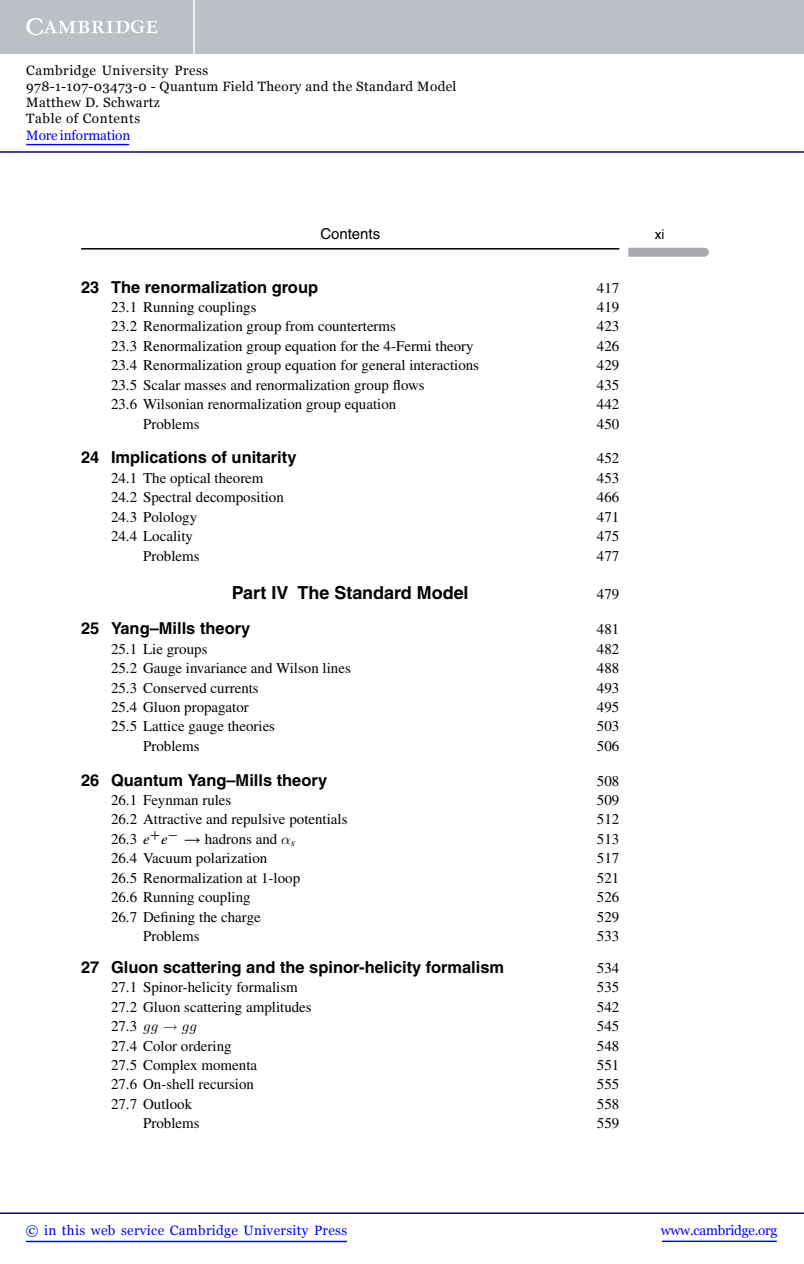
<style>
.page{position:relative;width:804px;height:1264px;background:#fff}
.page>*{position:absolute;margin:0;border:0;box-sizing:border-box;transform-origin:0 0}
.t1{font:700 18px "Helvetica";color:#000}
.t2{font:700 16.5px "Helvetica";color:#000}
.t3{font:15px "Times";color:#000}
.t4{font:15px "Helvetica";color:#000}
.t5{font:13.5px/16.2px "Georgia";letter-spacing:.025em;color:#000}
.t6{font:13.5px "Georgia";letter-spacing:.025em;color:#0000f1}
.t7{font:13.5px "Georgia";letter-spacing:-.015em;color:#0000f1}
.t8{font:13.5px "Georgia";letter-spacing:-.01em;color:#0000f1}
.t9{font:13.5px "Helvetica";color:#000}
.s1{font-style:italic}
.s2{font-family:"CMBSY10"}
.s3{font-family:"CMMI10"}
.s4{font-family:"CMSY10"}
</style>
<div class="page">
<hr style="left:81px;top:248px;width:538px;height:1px;background:#000">
<svg style="left:628px;top:248px;width:81px;height:9px"></svg>
<div style="left:0;top:0;width:804px;height:54px;background:#bac0c6"></div>
<svg style="left:26px;top:18px;width:132px;height:17px"></svg>
<hr style="left:193px;top:0;width:2px;height:54px;background:#fff">
<hr style="left:0;top:151px;width:804px;height:2px;background:#150666">
<hr style="left:662px;top:1240px;width:114px;height:2px;background:#0000f1">
<hr style="left:0;top:1212px;width:804px;height:1px;background:#150666">
<hr style="left:26px;top:1240px;width:321px;height:2px;background:#0000f1">
<hr style="left:26px;top:144px;width:103px;height:1px;background:#0000f1">
<p class="t5" style="left:26px;top:62px;width:431px">Cambridge University Press<br>978-1-107-03473-0 - Quantum Field Theory and the Standard Model<br>Matthew D. Schwartz<br>Table of Contents</p>
<p class="t8" style="left:26px;top:127px;width:105px">More information</p>
<p class="t4" style="left:320px;top:228px;width:61px">Contents</p>
<p class="t9" style="left:655px;top:229px;width:11px">xi</p>
<p class="t2" style="left:81px;top:281px;width:238px">23 The renormalization group</p>
<p class="t3" style="left:597px;top:282px;width:24px">417</p>
<p class="t3" style="left:111px;top:301px;width:147px">23.1 Running couplings</p>
<p class="t3" style="left:597px;top:301px;width:24px">419</p>
<p class="t3" style="left:111px;top:321px;width:286px">23.2 Renormalization group from counterterms</p>
<p class="t3" style="left:597px;top:321px;width:24px">423</p>
<p class="t3" style="left:111px;top:340px;width:364px">23.3 Renormalization group equation for the 4-Fermi theory</p>
<p class="t3" style="left:597px;top:340px;width:24px">426</p>
<p class="t3" style="left:111px;top:360px;width:369px">23.4 Renormalization group equation for general interactions</p>
<p class="t3" style="left:597px;top:360px;width:24px">429</p>
<p class="t3" style="left:111px;top:379px;width:315px">23.5 Scalar masses and renormalization group flows</p>
<p class="t3" style="left:597px;top:379px;width:24px">435</p>
<p class="t3" style="left:111px;top:399px;width:287px">23.6 Wilsonian renormalization group equation</p>
<p class="t3" style="left:597px;top:399px;width:24px">442</p>
<p class="t3" style="left:143px;top:418px;width:58px">Problems</p>
<p class="t3" style="left:597px;top:418px;width:24px">450</p>
<p class="t2" style="left:81px;top:451px;width:217px">24 Implications of unitarity</p>
<p class="t3" style="left:597px;top:453px;width:24px">452</p>
<p class="t3" style="left:111px;top:472px;width:154px">24.1 The optical theorem</p>
<p class="t3" style="left:597px;top:472px;width:24px">453</p>
<p class="t3" style="left:111px;top:492px;width:174px">24.2 Spectral decomposition</p>
<p class="t3" style="left:597px;top:492px;width:24px">466</p>
<p class="t3" style="left:111px;top:511px;width:88px">24.3 Polology</p>
<p class="t3" style="left:597px;top:511px;width:24px">471</p>
<p class="t3" style="left:111px;top:530px;width:83px">24.4 Locality</p>
<p class="t3" style="left:597px;top:530px;width:24px">475</p>
<p class="t3" style="left:143px;top:550px;width:58px">Problems</p>
<p class="t3" style="left:597px;top:550px;width:24px">477</p>
<p class="t1" style="left:232px;top:586px;width:238px">Part IV The Standard Model</p>
<p class="t3" style="left:597px;top:589px;width:24px">479</p>
<p class="t2" style="left:81px;top:622px;width:171px">25 Yang–Mills theory</p>
<p class="t3" style="left:597px;top:623px;width:24px">481</p>
<p class="t3" style="left:111px;top:643px;width:98px">25.1 Lie groups</p>
<p class="t3" style="left:597px;top:643px;width:24px">482</p>
<p class="t3" style="left:111px;top:662px;width:241px">25.2 Gauge invariance and Wilson lines</p>
<p class="t3" style="left:597px;top:662px;width:24px">488</p>
<p class="t3" style="left:111px;top:682px;width:149px">25.3 Conserved currents</p>
<p class="t3" style="left:597px;top:682px;width:24px">493</p>
<p class="t3" style="left:111px;top:701px;width:139px">25.4 Gluon propagator</p>
<p class="t3" style="left:597px;top:701px;width:24px">495</p>
<p class="t3" style="left:111px;top:721px;width:166px">25.5 Lattice gauge theories</p>
<p class="t3" style="left:597px;top:721px;width:24px">503</p>
<p class="t3" style="left:143px;top:740px;width:58px">Problems</p>
<p class="t3" style="left:597px;top:740px;width:24px">506</p>
<p class="t2" style="left:81px;top:773px;width:247px">26 Quantum Yang–Mills theory</p>
<p class="t3" style="left:597px;top:775px;width:24px">508</p>
<p class="t3" style="left:111px;top:794px;width:122px">26.1 Feynman rules</p>
<p class="t3" style="left:597px;top:794px;width:24px">509</p>
<p class="t3" style="left:111px;top:814px;width:238px">26.2 Attractive and repulsive potentials</p>
<p class="t3" style="left:597px;top:814px;width:24px">512</p>
<p class="t3" style="left:111px;top:833px;width:185px">26.3 <span class="s1">e</span><sup>+</sup><span class="s1">e</span><sup>−</sup> <span class="s2">→</span> hadrons and <span class="s3">α</span><sub>s</sub></p>
<p class="t3" style="left:597px;top:833px;width:24px">513</p>
<p class="t3" style="left:111px;top:852px;width:158px">26.4 Vacuum polarization</p>
<p class="t3" style="left:597px;top:852px;width:24px">517</p>
<p class="t3" style="left:111px;top:872px;width:191px">26.5 Renormalization at 1-loop</p>
<p class="t3" style="left:597px;top:872px;width:24px">521</p>
<p class="t3" style="left:111px;top:891px;width:141px">26.6 Running coupling</p>
<p class="t3" style="left:597px;top:891px;width:24px">526</p>
<p class="t3" style="left:111px;top:911px;width:151px">26.7 Defining the charge</p>
<p class="t3" style="left:597px;top:911px;width:24px">529</p>
<p class="t3" style="left:143px;top:930px;width:58px">Problems</p>
<p class="t3" style="left:597px;top:930px;width:24px">533</p>
<p class="t2" style="left:81px;top:961px;width:424px">27 Gluon scattering and the spinor-helicity formalism</p>
<p class="t3" style="left:597px;top:962px;width:24px">534</p>
<p class="t3" style="left:111px;top:981px;width:188px">27.1 Spinor-helicity formalism</p>
<p class="t3" style="left:597px;top:981px;width:24px">535</p>
<p class="t3" style="left:111px;top:1001px;width:202px">27.2 Gluon scattering amplitudes</p>
<p class="t3" style="left:597px;top:1001px;width:24px">542</p>
<p class="t3" style="left:111px;top:1020px;width:87px">27.3 <span class="s3">gg</span> <span class="s4">→</span> <span class="s3">gg</span></p>
<p class="t3" style="left:597px;top:1020px;width:24px">545</p>
<p class="t3" style="left:111px;top:1040px;width:122px">27.4 Color ordering</p>
<p class="t3" style="left:597px;top:1040px;width:24px">548</p>
<p class="t3" style="left:111px;top:1059px;width:148px">27.5 Complex momenta</p>
<p class="t3" style="left:597px;top:1059px;width:24px">551</p>
<p class="t3" style="left:111px;top:1078px;width:144px">27.6 On-shell recursion</p>
<p class="t3" style="left:597px;top:1078px;width:24px">555</p>
<p class="t3" style="left:111px;top:1098px;width:83px">27.7 Outlook</p>
<p class="t3" style="left:597px;top:1098px;width:24px">558</p>
<p class="t3" style="left:143px;top:1117px;width:58px">Problems</p>
<p class="t3" style="left:597px;top:1117px;width:24px">559</p>
<p class="t6" style="left:26px;top:1222px;width:323px">© in this web service Cambridge University Press</p>
<p class="t7" style="left:661px;top:1222px;width:118px">www.cambridge.org</p>
</div>
